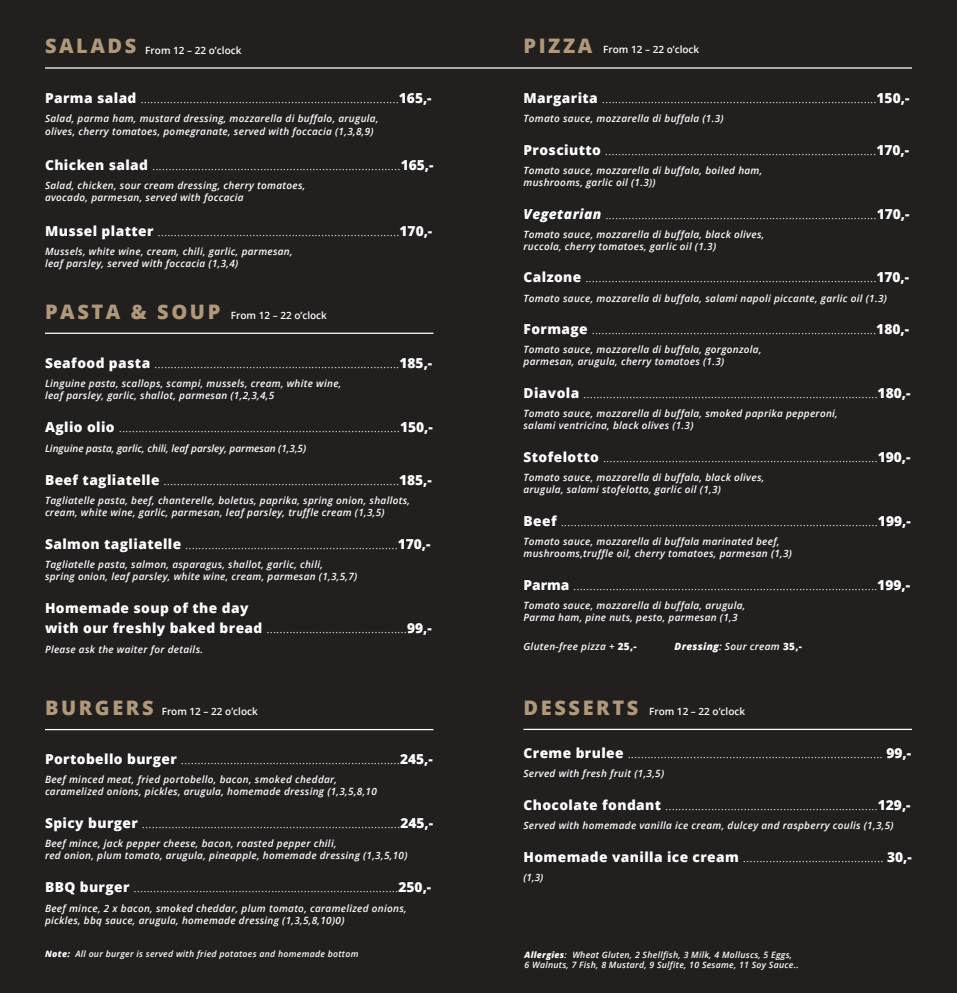
<style>
.page{position:relative;width:957px;height:993px;background:#fff}
.page>*{position:absolute;margin:0;border:0;box-sizing:border-box;transform-origin:0 0}
.t1{font:800 20px "Open Sans";letter-spacing:.13em;color:#b0987a}
.t2{font:300 13.75px "Open Sans";color:#fff}
.t3{font:800 13.75px/20px "Open Sans";letter-spacing:.03em;color:#fff}
.t4{font:italic 600 10px/12px "Open Sans";letter-spacing:.03em;color:#fff}
.t5{font:600 10px "Open Sans";color:#fff}
.t6{font:italic 600 10px "Open Sans";color:#fff}
.t7{font:italic 600 8.75px/10.5px "Open Sans";letter-spacing:.03em;color:#fff}
.s1{font-weight:800}
.s2{font-weight:300}
.s3{font-weight:800;font-style:italic}
.s4{font-weight:800;font-style:normal}
</style>
<div class="page">
<div style="left:0;top:0;width:957px;height:992px;background:#221f1f"></div>
<hr style="left:45px;top:67px;width:867px;height:2px;background:#fff">
<hr style="left:45px;top:332px;width:388px;height:2px;background:#fff">
<hr style="left:45px;top:728px;width:388px;height:2px;background:#fff">
<hr style="left:523px;top:728px;width:389px;height:1px;background:#fff">
<h1 class="t1" style="left:45px;top:38px;width:93px">SALADS</h1>
<h1 class="t1" style="left:523px;top:38px;width:70px">PIZZA</h1>
<p class="t5" style="left:145px;top:46px;width:98px">From 12 – 22 o’clock</p>
<p class="t5" style="left:603px;top:46px;width:98px">From 12 – 22 o’clock</p>
<p class="t2" style="left:45px;top:90px;width:388px"><span class="s1">Parma salad</span> ...............................................................................<span class="s1">165,-</span></p>
<p class="t4" style="left:45px;top:112px;width:335px;line-height:13.5px">Salad, parma ham, mustard dressing, mozzarella di buffalo, arugula, olives, cherry tomatoes, pomegranate, served with foccacia (1,3,8,9)</p>
<p class="t2" style="left:45px;top:157px;width:390px"><span class="s1">Chicken salad</span> ............................................................................<span class="s1">165,-</span></p>
<p class="t4" style="left:45px;top:180px;width:262px">Salad, chicken, sour cream dressing, cherry tomatoes, avocado, parmesan, served with foccacia</p>
<p class="t2" style="left:45px;top:223px;width:389px"><span class="s1">Mussel platter</span> ..........................................................................<span class="s1">170,-</span></p>
<p class="t4" style="left:45px;top:246px;width:249px">Mussels, white wine, cream, chili, garlic, parmesan, leaf parsley, served with foccacia (1,3,4)</p>
<h1 class="t1" style="left:45px;top:303px;width:177px">PASTA &amp; SOUP</h1>
<p class="t5" style="left:231px;top:311px;width:98px">From 12 – 22 o’clock</p>
<p class="t2" style="left:45px;top:355px;width:389px"><span class="s1">Seafood pasta</span> ...........................................................................<span class="s1">185,-</span></p>
<p class="t4" style="left:45px;top:378px;width:298px">Linguine pasta, scallops, scampi, mussels, cream, white wine, leaf parsley, garlic, shallot, parmesan (1,2,3,4,5</p>
<p class="t2" style="left:45px;top:419px;width:389px"><span class="s1">Aglio olio</span> ......................................................................................<span class="s1">150,-</span></p>
<p class="t6" style="left:45px;top:444px;width:263px">Linguine pasta, garlic, chili, leaf parsley, parmesan (1,3,5)</p>
<p class="t2" style="left:45px;top:471px;width:388px"><span class="s1">Beef tagliatelle</span> ........................................................................<span class="s1">185,-</span></p>
<p class="t4" style="left:45px;top:495px;width:367px">Tagliatelle pasta, beef, chanterelle, boletus, paprika, spring onion, shallots, cream, white wine, garlic, parmesan, leaf parsley, truffle cream (1,3,5)</p>
<p class="t2" style="left:45px;top:536px;width:387px"><span class="s1">Salmon tagliatelle</span> .................................................................<span class="s1">170,-</span></p>
<p class="t4" style="left:45px;top:559px;width:314px">Tagliatelle pasta, salmon, asparagus, shallot, garlic, chili,<br>spring onion, leaf parsley, white wine, cream, parmesan (1,3,5,7)</p>
<p class="t3" style="left:45px;top:598px;width:388px">Homemade soup of the day<br>with our freshly baked bread <span class="s2">...........................................</span>99,-</p>
<p class="t4" style="left:45px;top:644px;width:160px">Please ask the waiter for details.</p>
<p class="t2" style="left:523px;top:90px;width:387px"><span class="s1">Margarita</span> ....................................................................................<span class="s1">150,-</span></p>
<p class="t4" style="left:523px;top:113px;width:202px">Tomato sauce, mozzarella di buffala (1.3)</p>
<p class="t2" style="left:523px;top:142px;width:387px"><span class="s1">Prosciutto</span> ...................................................................................<span class="s1">170,-</span></p>
<p class="t4" style="left:523px;top:165px;width:240px">Tomato sauce, mozzarella di buffala, boiled ham, mushrooms, garlic oil (1.3))</p>
<p class="t2" style="left:523px;top:206px;width:387px"><span class="s3">Vegetarian</span> ...................................................................................<span class="s1">170,-</span></p>
<p class="t4" style="left:523px;top:229px;width:242px">Tomato sauce, mozzarella di buffala, black olives, ruccola, cherry tomatoes, garlic oil (1.3)</p>
<p class="t2" style="left:523px;top:269px;width:387px"><span class="s1">Calzone</span> .........................................................................................<span class="s1">170,-</span></p>
<p class="t4" style="left:523px;top:293px;width:365px">Tomato sauce, mozzarella di buffala, salami napoli piccante, garlic oil (1.3)</p>
<p class="t2" style="left:523px;top:321px;width:387px"><span class="s1">Formage</span> .......................................................................................<span class="s1">180,-</span></p>
<p class="t4" style="left:523px;top:344px;width:240px">Tomato sauce, mozzarella di buffala, gorgonzola, parmesan, arugula, cherry tomatoes (1.3)</p>
<p class="t2" style="left:523px;top:385px;width:388px"><span class="s1">Diavola</span> ..........................................................................................<span class="s1">180,-</span></p>
<p class="t4" style="left:523px;top:408px;width:316px">Tomato sauce, mozzarella di buffala, smoked paprika pepperoni, salami ventricina, black olives (1.3)</p>
<p class="t2" style="left:523px;top:449px;width:388px"><span class="s1">Stofelotto</span> ....................................................................................<span class="s1">190,-</span></p>
<p class="t4" style="left:523px;top:472px;width:242px">Tomato sauce, mozzarella di buffala, black olives, arugula, salami stofelotto, garlic oil (1,3)</p>
<p class="t2" style="left:523px;top:513px;width:389px"><span class="s1">Beef</span> .................................................................................................<span class="s1">199,-</span></p>
<p class="t4" style="left:523px;top:536px;width:270px">Tomato sauce, mozzarella di buffala marinated beef, mushrooms,truffle oil, cherry tomatoes, parmesan (1,3)</p>
<p class="t2" style="left:523px;top:577px;width:388px"><span class="s1">Parma</span> .............................................................................................<span class="s1">199,-</span></p>
<p class="t4" style="left:523px;top:600px;width:223px">Tomato sauce, mozzarella di buffala, arugula,<br>Parma ham, pine nuts, pesto, parmesan (1,3</p>
<p class="t4" style="left:523px;top:641px;width:115px">Gluten-free pizza + <span class="s4">25,-</span></p>
<p class="t4" style="left:674px;top:641px;width:129px"><span class="s1">Dressing</span>: Sour cream <span class="s4">35,-</span></p>
<h1 class="t1" style="left:45px;top:699px;width:110px">BURGERS</h1>
<h1 class="t1" style="left:523px;top:699px;width:116px">DESSERTS</h1>
<p class="t5" style="left:162px;top:707px;width:98px">From 12 – 22 o’clock</p>
<p class="t5" style="left:649px;top:707px;width:98px">From 12 – 22 o’clock</p>
<p class="t2" style="left:45px;top:751px;width:389px"><span class="s1">Portobello burger</span> ...................................................................<span class="s1">245,-</span></p>
<p class="t4" style="left:45px;top:774px;width:333px">Beef minced meat, fried portobello, bacon, smoked cheddar, caramelized onions, pickles, arugula, homemade dressing (1,3,5,8,10</p>
<p class="t2" style="left:45px;top:815px;width:390px"><span class="s1">Spicy burger</span> ...............................................................................<span class="s1">245,-</span></p>
<p class="t4" style="left:45px;top:838px;width:364px">Beef mince, jack pepper cheese, bacon, roasted pepper chili,<br>red onion, plum tomato, arugula, pineapple, homemade dressing (1,3,5,10)</p>
<p class="t2" style="left:45px;top:879px;width:388px"><span class="s1">BBQ burger</span> .................................................................................<span class="s1">250,-</span></p>
<p class="t4" style="left:45px;top:902px;width:363px">Beef mince, 2 x bacon, smoked cheddar, plum tomato, caramelized onions, pickles, bbq sauce, arugula, homemade dressing (1,3,5,8,10)0)</p>
<p class="t7" style="left:45px;top:948px;width:315px"><span class="s1">Note:</span> All our burger is served with fried potatoes and homemade bottom</p>
<p class="t7" style="left:524px;top:949px;width:276px"><span class="s1">Allergies</span>: Wheat Gluten, 2 Shellfish, 3 Milk, 4 Molluscs, 5 Eggs,<br>6 Walnuts, 7 Fish, 8 Mustard, 9 Sulfite, 10 Sesame, 11 Soy Sauce..</p>
<p class="t4" style="left:523px;top:767px;width:142px">Served with fresh fruit (1,3,5)</p>
<p class="t2" style="left:523px;top:796px;width:388px"><span class="s1">Chocolate fondant</span> .................................................................<span class="s1">129,-</span></p>
<p class="t4" style="left:523px;top:819px;width:372px">Served with homemade vanilla ice cream, dulcey and raspberry coulis (1,3,5)</p>
<p class="t2" style="left:523px;top:848px;width:390px"><span class="s1">Homemade vanilla ice cream</span> ........................................... <span class="s1">30,-</span></p>
<p class="t4" style="left:523px;top:871px;width:21px">(1,3)</p>
</div>
